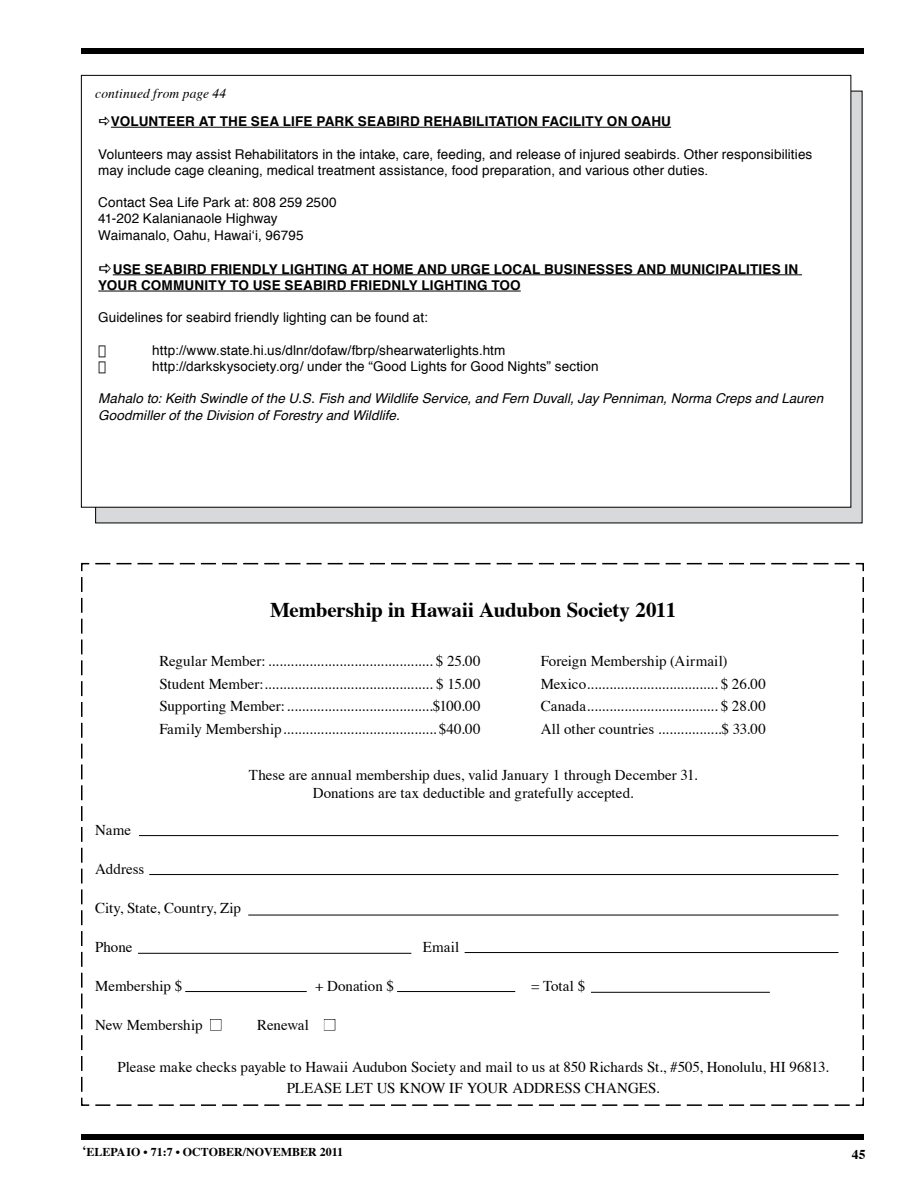
<style>
.page{position:relative;width:918px;height:1188px;background:#fff}
.page>*{position:absolute;margin:0;border:0;box-sizing:border-box;transform-origin:0 0}
.t1{font:700 21px "Times";letter-spacing:-.01em;color:#000}
.t2{font:15px/18px "Times";color:#000;text-align:center}
.t3{font:13.5px/16.2px "Helvetica";letter-spacing:.01em;color:#000}
.t4{font:700 13.5px/16.2px "Helvetica";letter-spacing:.015em;color:#000}
.t5{font:italic 13.5px/16.2px "Helvetica";letter-spacing:.005em;color:#000}
.t6{font:italic 13.5px "Times";letter-spacing:.015em;color:#000}
.t7{font:700 13.5px "Times";color:#000}
.t8{font:13.5px "Symbol";color:#000}
.t9{font:700 12px "Times";color:#000}
.s1{color:#fff}
</style>
<div class="page">
<div style="left:81px;top:48px;width:783px;height:6px;background:#000"></div>
<div style="left:81px;top:1134px;width:783px;height:6px;background:#000"></div>
<div style="left:96px;top:91px;width:766px;height:432px;background:#d7d9da"></div>
<div style="left:81px;top:75px;width:770px;height:432px;background:#fff"></div>
<svg style="left:81px;top:562px;width:783px;height:544px"></svg>
<hr style="left:139px;top:835px;width:712px;height:1px;background:#000">
<hr style="left:149px;top:874px;width:702px;height:1px;background:#000">
<hr style="left:248px;top:915px;width:601px;height:1px;background:#000">
<hr style="left:138px;top:953px;width:273px;height:1px;background:#000">
<hr style="left:465px;top:952px;width:388px;height:1px;background:#000">
<hr style="left:185px;top:991px;width:122px;height:1px;background:#000">
<hr style="left:397px;top:991px;width:118px;height:1px;background:#000">
<hr style="left:591px;top:992px;width:179px;height:1px;background:#000">
<div style="left:839px;top:809px;width:14px;height:176px;background:#fff"></div>
<div style="left:210px;top:1019px;width:11px;height:11px;border:1px solid #000"></div>
<div style="left:324px;top:1019px;width:11px;height:11px;border:1px solid #000"></div>
<hr style="left:111px;top:127px;width:560px;height:1px;background:#000">
<hr style="left:113px;top:274px;width:689px;height:1px;background:#000">
<hr style="left:98px;top:291px;width:423px;height:1px;background:#000">
<p class="t6" style="left:95px;top:82px;width:132px">continued from page 44</p>
<p class="t4" style="left:111px;top:114px;width:562px">VOLUNTEER AT THE SEA LIFE PARK SEABIRD REHABILITATION FACILITY ON OAHU</p>
<p class="t3" style="left:98px;top:146px;width:716px">Volunteers may assist Rehabilitators in the intake, care, feeding, and release of injured seabirds. Other responsibilities may include cage cleaning, medical treatment assistance, food preparation, and various other duties.</p>
<p class="t3" style="left:98px;top:195px;width:240px">Contact Sea Life Park at: 808 259 2500<br>41-202 Kalanianaole Highway<br>Waimanalo, Oahu, Hawai‘i, 96795</p>
<p class="t4" style="left:98px;top:261px;width:701px;text-indent:14px">USE SEABIRD FRIENDLY LIGHTING AT HOME AND URGE LOCAL BUSINESSES AND MUNICIPALITIES IN<br>YOUR COMMUNITY TO USE SEABIRD FRIEDNLY LIGHTING TOO</p>
<p class="t3" style="left:98px;top:310px;width:331px">Guidelines for seabird friendly lighting can be found at:</p>
<p class="t8" style="left:98px;top:344px;width:10px">•</p>
<p class="t3" style="left:152px;top:342px;width:355px">http://www.state.hi.us/dlnr/dofaw/fbrp/shearwaterlights.htm</p>
<p class="t8" style="left:98px;top:360px;width:10px">•</p>
<p class="t3" style="left:152px;top:359px;width:448px">http://darkskysociety.org/ under the “Good Lights for Good Nights” section</p>
<p class="t5" style="left:98px;top:391px;width:726px">Mahalo to: Keith Swindle of the U.S. Fish and Wildlife Service, and Fern Duvall, Jay Penniman, Norma Creps and Lauren<br>Goodmiller of the Division of Forestry and Wildlife.</p>
<h1 class="t1" style="left:270px;top:590px;width:408px">Membership in Hawaii Audubon Society 2011</h1>
<p class="t2" style="left:159px;top:651px;width:323px">Regular Member: ............................................ $ 25.00</p>
<p class="t2" style="left:541px;top:651px;width:188px">Foreign Membership (Airmail)</p>
<p class="t2" style="left:159px;top:674px;width:323px">Student Member:............................................. $ 15.00</p>
<p class="t2" style="left:541px;top:674px;width:227px">Mexico................................... $ 26.00</p>
<p class="t2" style="left:159px;top:696px;width:323px">Supporting Member:.......................................$100.00</p>
<p class="t2" style="left:541px;top:696px;width:227px">Canada................................... $ 28.00</p>
<p class="t2" style="left:159px;top:719px;width:323px">Family Membership......................................... $40.00</p>
<p class="t2" style="left:541px;top:719px;width:227px">All other countries .................$ 33.00</p>
<p class="t2" style="left:249px;top:764px;width:450px">These are annual membership dues, valid January 1 through December 31.<br>Donations are tax deductible and gratefully accepted.</p>
<p class="t2" style="left:95px;top:820px;width:37px">Name</p>
<p class="t2" style="left:95px;top:859px;width:51px">Address</p>
<p class="t2" style="left:95px;top:898px;width:147px">City, State, Country, Zip</p>
<p class="t2" style="left:95px;top:937px;width:39px">Phone</p>
<p class="t2" style="left:423px;top:937px;width:38px">Email</p>
<p class="t2" style="left:95px;top:976px;width:88px">Membership $</p>
<p class="t2" style="left:315px;top:976px;width:81px">+ Donation $</p>
<p class="t2" style="left:531px;top:976px;width:56px">= Total $</p>
<p class="t2" style="left:95px;top:1015px;width:128px">New Membership <span class="s1">■</span></p>
<p class="t2" style="left:257px;top:1015px;width:80px">Renewal <span class="s1">■</span></p>
<p class="t2" style="left:118px;top:1055px;width:713px;line-height:21px">Please make checks payable to Hawaii Audubon Society and mail to us at 850 Richards St., #505, Honolulu, HI 96813.<br>PLEASE LET US KNOW IF YOUR ADDRESS CHANGES.</p>
<p class="t9" style="left:81px;top:1140px;width:160px">‘ELEPAIO • 71:5 • JUNE 2011</p>
<p class="t9" style="left:82px;top:1140px;width:262px">‘ELEPAIO • 71:7 • OCTOBER/NOVEMBER 2011</p>
<p class="t7" style="left:852px;top:1142px;width:15px">45</p>
</div>
